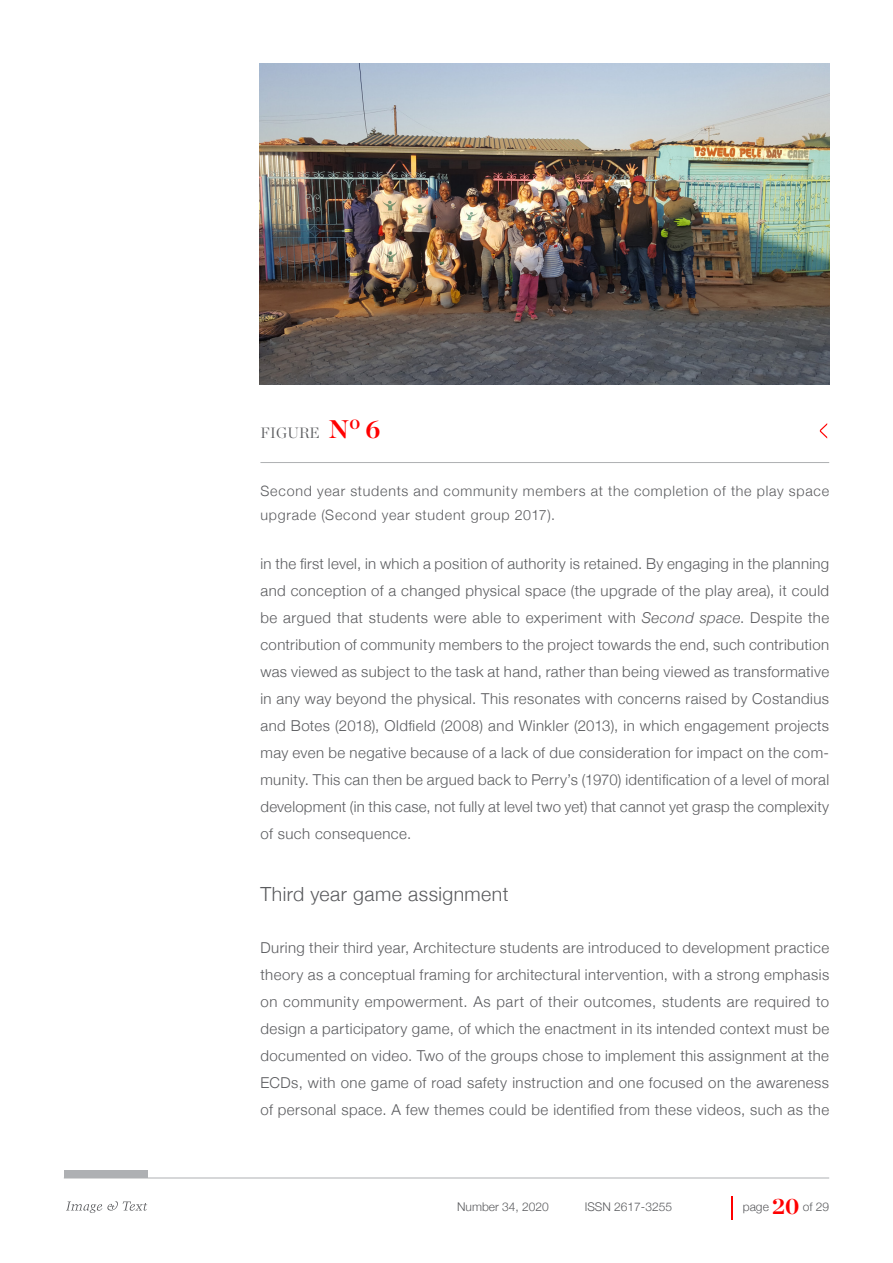
<style>
.page{position:relative;width:893px;height:1263px;background:#fff}
.page>*{position:absolute;margin:0;border:0;box-sizing:border-box;transform-origin:0 0}
.Heading_3{font:300 19.5px "Helvetica Neue";letter-spacing:.02em;color:#5a5b5e}
.Body{font:300 15px/27px "Helvetica Neue";letter-spacing:.03em;color:#5a5b5e;text-align:justify}
.Figure_caption_heade{font:300 15px "Chronicle Display";letter-spacing:.01em;color:#5a5b5e}
.FIGURE_CAPTION_NEW{font:300 14.25px/24px "Helvetica Neue";letter-spacing:.05em;color:#5a5b5e}
.t1{font:300 12px "Helvetica Neue";color:#5a5b5e}
.s1{font-weight:700;font-size:25.5px;color:#f00}
.s2{font-style:italic}
.s3{font-family:"Chronicle Display";font-weight:700;font-size:22.5px;color:#f00}
</style>
<div class="page">
<svg style="left:731px;top:1196px;width:1px;height:24px"></svg>
<hr style="left:64px;top:1177px;width:765px;height:1px;background:#aeb0b3">
<svg style="left:66px;top:1201px;width:81px;height:12px"></svg>
<div style="left:64px;top:1170px;width:83px;height:7px;background:#aeb0b3"></div>
<img style="left:260px;top:64px;width:569px;height:320px">
<hr style="left:260px;top:462px;width:569px;height:1px;background:#aeb0b3">
<svg style="left:820px;top:423px;width:7px;height:16px"></svg>
<p class="Figure_caption_heade" style="left:261px;top:421px;width:121px">FIGURE <span class="s1">N</span><sup>o</sup> <span class="s1">6</span></p>
<p class="FIGURE_CAPTION_NEW" style="left:261px;top:478px;width:570px">Second year students and community members at the completion of the play space upgrade (Second year student group 2017).</p>
<p class="Body" style="left:260px;top:549px;width:570px">in the first level, in which a position of authority is retained. By engaging in the planning and conception of a changed physical space (the upgrade of the play area), it could be argued that students were able to experiment with <span class="s2">Second space</span>. Despite the contribution of community members to the project towards the end, such contribution was viewed as subject to the task at hand, rather than being viewed as transformative in any way beyond the physical. This resonates with concerns raised by Costandius and Botes (2018), Oldfield (2008) and Winkler (2013), in which engagement projects may even be negative because of a lack of due consideration for impact on the com&shy;munity. This can then be argued back to Perry’s (1970) identification of a level of moral development (in this case, not fully at level two yet) that cannot yet grasp the complexity of such consequence.</p>
<p class="Heading_3" style="left:260px;top:878px;width:249px">Third year game assignment</p>
<p class="Body" style="left:260px;top:933px;width:570px">During their third year, Architecture students are introduced to development practice theory as a conceptual framing for architectural intervention, with a strong emphasis on community empowerment. As part of their outcomes, students are required to design a participatory game, of which the enactment in its intended context must be documented on video. Two of the groups chose to implement this assignment at the ECDs, with one game of road safety instruction and one focused on the awareness of personal space. A few themes could be identified from these videos, such as the</p>
<p class="t1" style="left:457px;top:1197px;width:93px">Number 34, 2020</p>
<p class="t1" style="left:585px;top:1197px;width:89px">ISSN 2617-3255</p>
<p class="t1" style="left:743px;top:1197px;width:88px">page <span class="s3">20</span> of 29</p>
</div>
